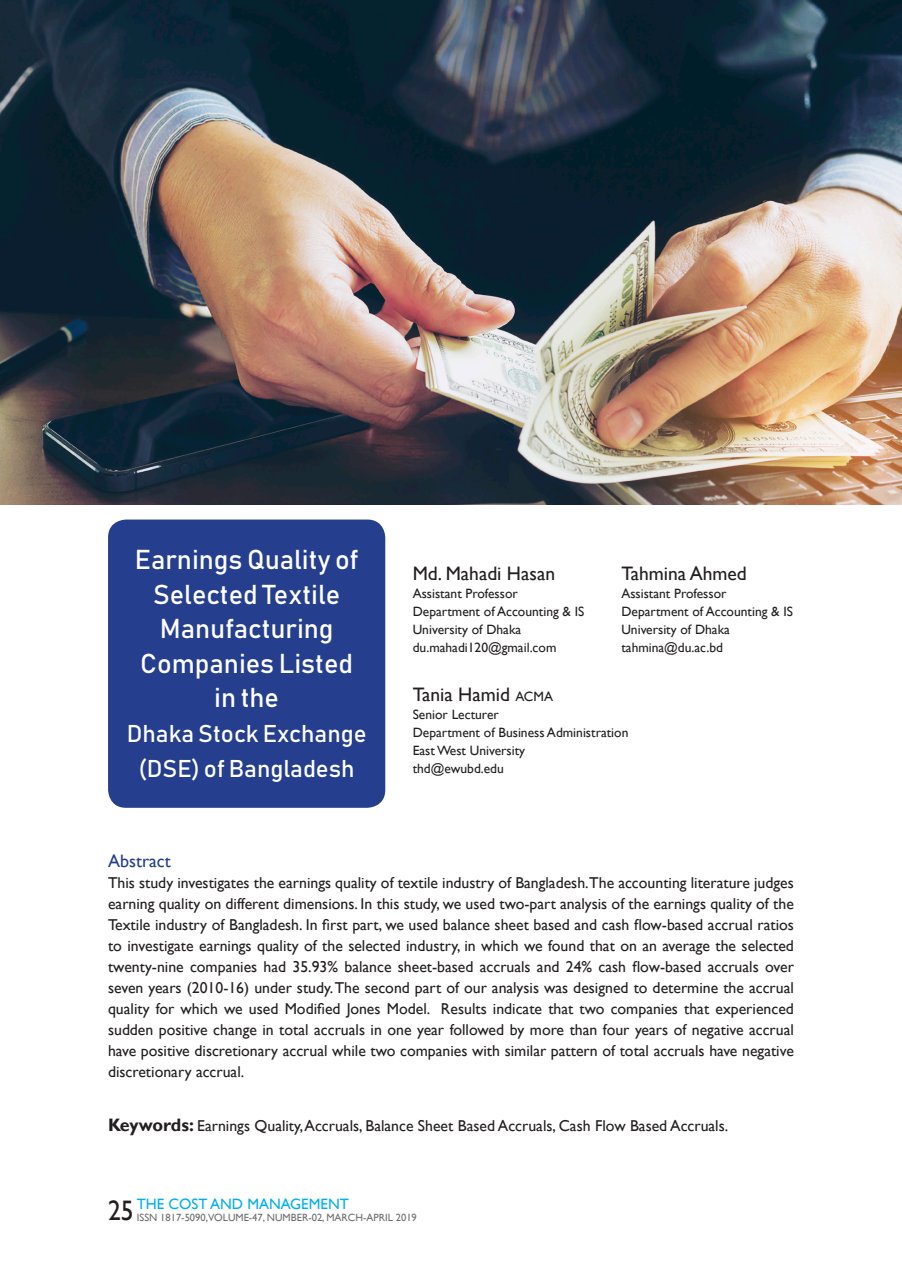
<style>
.page{position:relative;width:902px;height:1280px;background:#fff}
.page>*{position:absolute;margin:0;border:0;box-sizing:border-box;transform-origin:0 0}
.t1{font:28.2px "Gill Sans";color:#231f20;scale:.91 1}
.t2{font:27px/34.5px "Bahnschrift";color:#fff;text-align:center}
.t3{font:24px/34.5px "Bahnschrift";color:#fff;text-align:center}
.t4{font:19.5px "Gill Sans";color:#231f20}
.Abstract_heading{font:18px "Gill Sans";color:#253f8e}
.body_text{font:15.75px/21px "Gill Sans";color:#231f20;text-align:justify}
.Keywords{font:15.75px "Gill Sans";color:#231f20}
.t5{font:15px "Gill Sans";color:#00aeef}
.t6{font:13.5px "Gill Sans";color:#231f20}
.t7{font:10.5px "Gill Sans";color:#6c6d70}
.s1{font-size:13.5px}
.s2{font-weight:700;font-size:18px}
</style>
<div class="page">
<img style="left:0;top:0;width:901px;height:505px">
<div style="left:108px;top:519px;width:277px;height:289px;background:#253f8e;border-radius:18px"></div>
<p class="t2" style="left:135px;top:542px;width:225px">Earnings Quality of<br>Selected Textile<br>Manufacturing<br>Companies Listed</p>
<p class="t2" style="left:214px;top:680px;width:66px">in the</p>
<p class="t3" style="left:127px;top:716px;width:241px">Dhaka Stock Exchange (DSE) of Bangladesh</p>
<p class="t4" style="left:412px;top:562px;width:144px">Md. Mahadi Hasan</p>
<p class="t6" style="left:412px;top:585px;width:107px">Assistant Professor</p>
<p class="t6" style="left:412px;top:603px;width:173px">Department of Accounting &amp; IS</p>
<p class="t6" style="left:412px;top:621px;width:110px">University of Dhaka</p>
<p class="t6" style="left:412px;top:639px;width:145px">du.mahadi120@gmail.com</p>
<p class="t4" style="left:621px;top:562px;width:127px">Tahmina Ahmed</p>
<p class="t6" style="left:621px;top:585px;width:107px">Assistant Professor</p>
<p class="t6" style="left:621px;top:603px;width:173px">Department of Accounting &amp; IS</p>
<p class="t6" style="left:621px;top:621px;width:110px">University of Dhaka</p>
<p class="t6" style="left:621px;top:639px;width:103px">tahmina@du.ac.bd</p>
<p class="t4" style="left:412px;top:683px;width:142px">Tania Hamid <span class="s1">ACMA</span></p>
<p class="t6" style="left:412px;top:706px;width:88px">Senior Lecturer</p>
<p class="t6" style="left:412px;top:724px;width:217px">Department of Business Administration</p>
<p class="t6" style="left:412px;top:742px;width:114px">East West University</p>
<p class="t6" style="left:412px;top:760px;width:93px">thd@ewubd.edu</p>
<p class="Abstract_heading" style="left:108px;top:850px;width:64px">Abstract</p>
<p class="body_text" style="left:108px;top:872px;width:687px">This study investigates the earnings quality of textile industry of Bangladesh.The accounting literature judges earning quality on different dimensions. In this study, we used two-part analysis of the earnings quality of the Textile industry of Bangladesh. In first part, we used balance sheet based and cash flow-based accrual ratios to investigate earnings quality of the selected industry, in which we found that on an average the selected twenty-nine companies had 35.93% balance sheet-based accruals and 24% cash flow-based accruals over seven years (2010-16) under study. The second part of our analysis was designed to determine the accrual quality for which we used Modified Jones Model. Results indicate that two companies that experienced sudden positive change in total accruals in one year followed by more than four years of negative accrual have positive discretionary accrual while two companies with similar pattern of total accruals have negative discretionary accrual.</p>
<p class="Keywords" style="left:108px;top:1117px;width:621px"><span class="s2">Keywords:</span> Earnings Quality, Accruals, Balance Sheet Based Accruals, Cash Flow Based Accruals.</p>
<p class="t1" style="left:108px;top:1194px;width:30px">25</p>
<p class="t5" style="left:137px;top:1195px;width:213px">THE COST AND MANAGEMENT</p>
<p class="t7" style="left:137px;top:1211px;width:281px">ISSN 1817-5090,VOLUME-47, NUMBER-02, MARCH-APRIL 2019</p>
</div>
